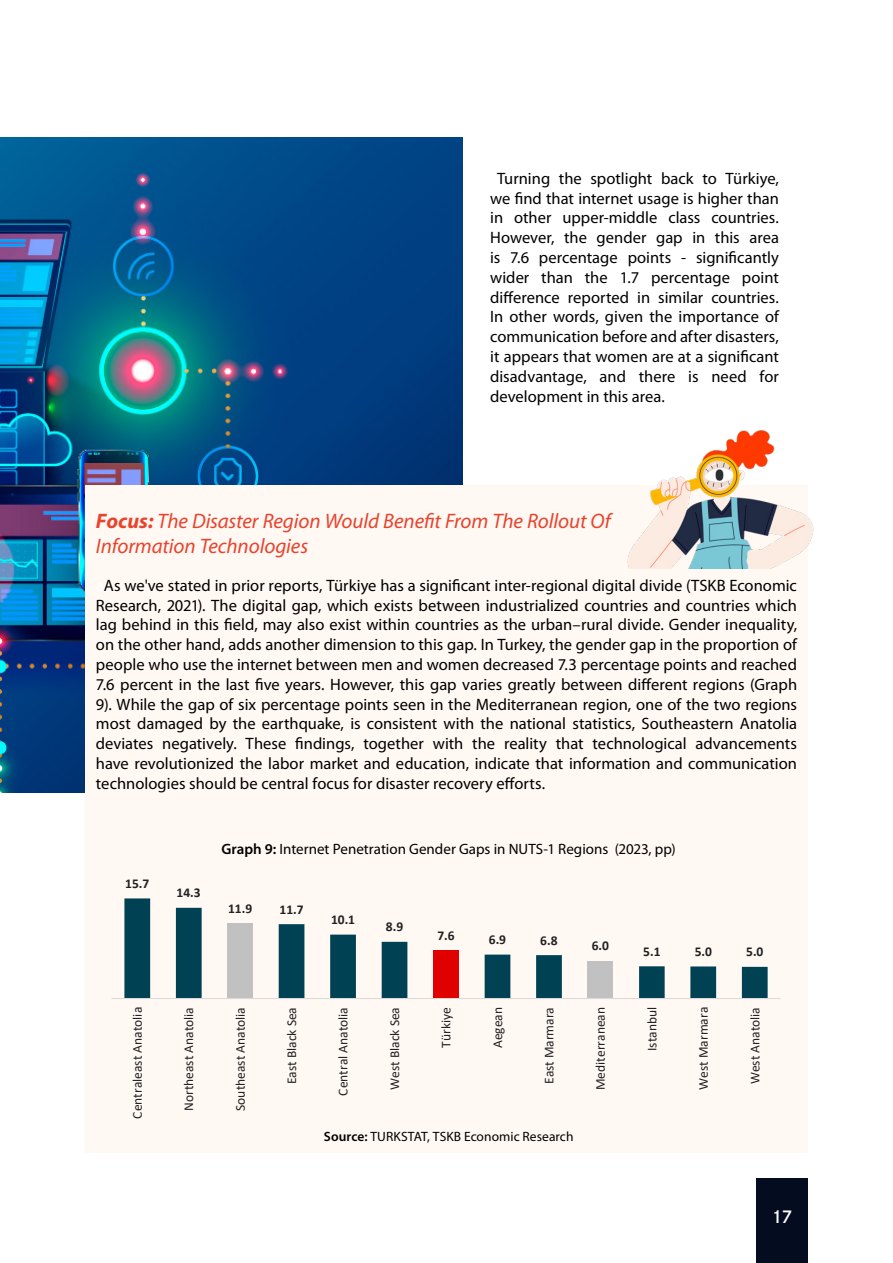
<style>
.page{position:relative;width:893px;height:1263px;background:#fff}
.page>*{position:absolute;margin:0;border:0;box-sizing:border-box;transform-origin:0 0}
.t1{font:italic 21px/25.2px "Myriad Pro";letter-spacing:-.005em;color:#e8432d}
.t2{font:600 19.5px "Corporate S Pro";color:#fff}
.t3{font:16.5px/19.8px "Myriad Pro";color:#000;text-align:justify}
.t4{font:15px "Myriad Pro";color:#000}
.t5{font:13.5px "Calibri";color:#212121}
.t6{font:700 13.5px "Calibri";color:#212121}
.t7{font:13.5px "Myriad Pro";letter-spacing:.005em;color:#000}
.s1{color:#fff}
.s2{font-weight:700}
.s3{font-weight:600}
</style>
<div class="page">
<div style="left:756px;top:1178px;width:52px;height:85px;background:#040c20"></div>
<img style="left:0;top:137px;width:462px;height:656px">
<div style="left:85px;top:485px;width:723px;height:668px;background:#fff8f3"></div>
<img style="left:627px;top:430px;width:187px;height:138px">
<svg style="left:124px;top:898px;width:644px;height:100px"></svg>
<hr style="left:111px;top:998px;width:670px;height:1px;background:#dadada">
<p class="t3" style="left:490px;top:169px;width:290px"><span class="s1">a</span>Turning the spotlight back to Türkiye, we find that internet usage is higher than in other upper-middle class countries.<br>However, the gender gap in this area is 7.6 percentage points - significantly wider than the 1.7 percentage point difference reported in similar countries.<br>In other words, given the importance of communication before and after disasters, it appears that women are at a significant disadvantage, and there is need for development in this area.</p>
<p class="t1" style="left:96px;top:509px;width:516px"><span class="s2">Focus:</span> The Disaster Region Would Benefit From The Rollout Of<br>Information Technologies</p>
<p class="t3" style="left:96px;top:576px;width:703px"><span class="s1">a</span>As we've stated in prior reports, Türkiye has a significant inter-regional digital divide (TSKB Economic Research, 2021). The digital gap, which exists between industrialized countries and countries which lag behind in this field, may also exist within countries as the urban–rural divide. Gender inequality, on the other hand, adds another dimension to this gap. In Turkey, the gender gap in the proportion of people who use the internet between men and women decreased 7.3 percentage points and reached 7.6 percent in the last five years. However, this gap varies greatly between different regions (Graph 9). While the gap of six percentage points seen in the Mediterranean region, one of the two regions most damaged by the earthquake, is consistent with the national statistics, Southeastern Anatolia deviates negatively. These findings, together with the reality that technological advancements have revolutionized the labor market and education, indicate that information and communication technologies should be central focus for disaster recovery efforts.</p>
<p class="t6" style="left:125px;top:874px;width:26px">15.7</p>
<p class="t6" style="left:177px;top:883px;width:26px">14.3</p>
<p class="t4" style="left:222px;top:840px;width:456px"><span class="s3">Graph 9:</span> Internet Penetration Gender Gaps in NUTS-1 Regions (2023, pp)</p>
<p class="t6" style="left:228px;top:898px;width:26px">11.9</p>
<p class="t6" style="left:280px;top:900px;width:26px">11.7</p>
<p class="t6" style="left:331px;top:910px;width:26px">10.1</p>
<p class="t6" style="left:386px;top:917px;width:19px">8.9</p>
<p class="t6" style="left:437px;top:926px;width:19px">7.6</p>
<p class="t6" style="left:489px;top:930px;width:19px">6.9</p>
<p class="t6" style="left:540px;top:931px;width:19px">6.8</p>
<p class="t6" style="left:592px;top:936px;width:19px">6.0</p>
<p class="t6" style="left:643px;top:942px;width:19px">5.1</p>
<p class="t6" style="left:695px;top:942px;width:19px">5.0</p>
<p class="t6" style="left:746px;top:942px;width:19px">5.0</p>
<p class="t5" style="left:128px;top:1118px;width:113px;rotate:-90deg">Centraleast Anatolia</p>
<p class="t5" style="left:179px;top:1111px;width:105px;rotate:-90deg">Northeast Anatolia</p>
<p class="t5" style="left:231px;top:1111px;width:105px;rotate:-90deg">Southeast Anatolia</p>
<p class="t5" style="left:282px;top:1084px;width:79px;rotate:-90deg">East Black Sea</p>
<p class="t5" style="left:334px;top:1095px;width:90px;rotate:-90deg">Central Anatolia</p>
<p class="t5" style="left:385px;top:1090px;width:84px;rotate:-90deg">West Black Sea</p>
<p class="t5" style="left:437px;top:1047px;width:42px;rotate:-90deg">Türkiye</p>
<p class="t5" style="left:488px;top:1048px;width:43px;rotate:-90deg">Aegean</p>
<p class="t5" style="left:540px;top:1084px;width:79px;rotate:-90deg">East Marmara</p>
<p class="t5" style="left:591px;top:1090px;width:84px;rotate:-90deg">Mediterranean</p>
<p class="t5" style="left:643px;top:1051px;width:46px;rotate:-90deg">Istanbul</p>
<p class="t5" style="left:694px;top:1090px;width:84px;rotate:-90deg">West Marmara</p>
<p class="t5" style="left:745px;top:1084px;width:79px;rotate:-90deg">West Anatolia</p>
<p class="t7" style="left:324px;top:1129px;width:251px"><span class="s3">Source:</span> TURKSTAT, TSKB Economic Research</p>
<p class="t2" style="left:771px;top:1202px;width:23px">17</p>
</div>
